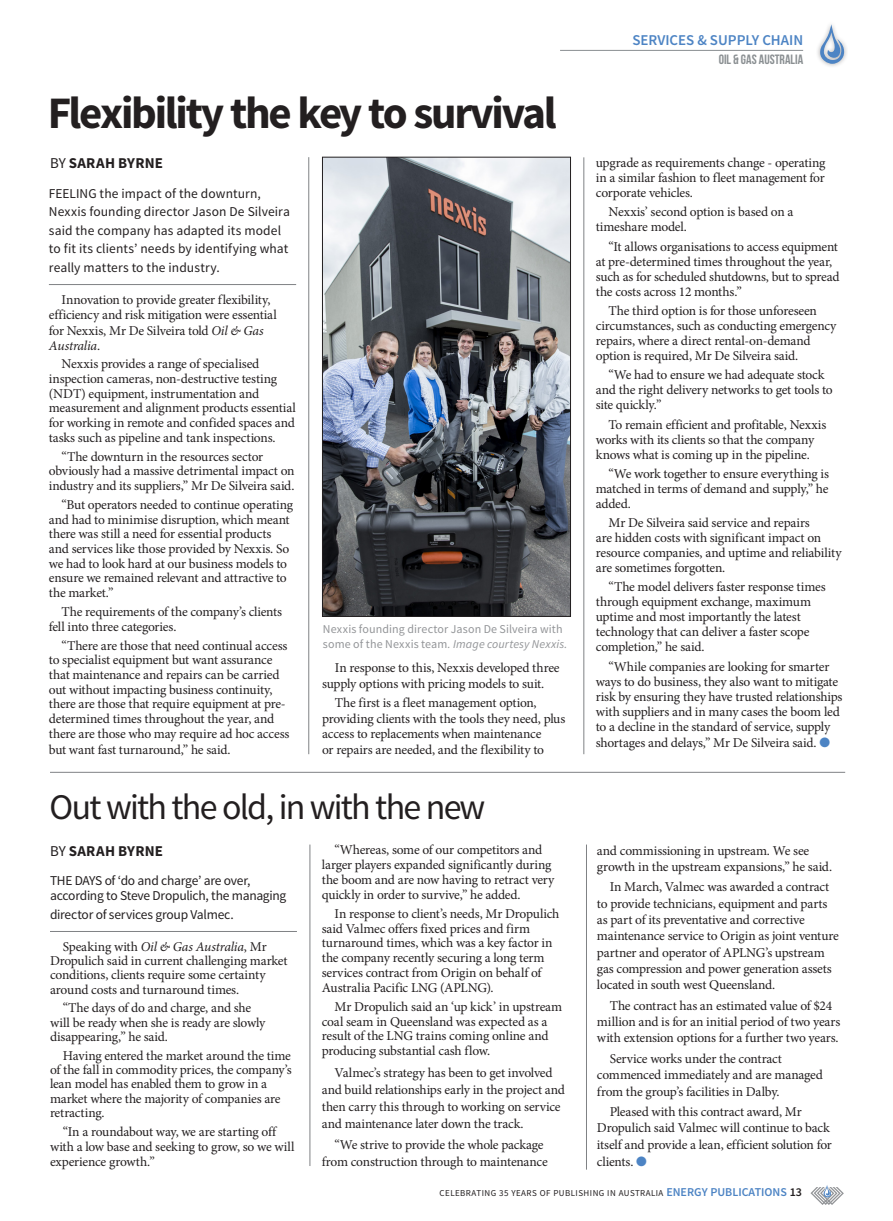
<style>
.page{position:relative;width:893px;height:1221px;background:#fff}
.page>*{position:absolute;margin:0;border:0;box-sizing:border-box;transform-origin:0 0}
.t1{font:700 45px "Source Sans Pro";letter-spacing:-.05em;color:#231f20}
.t2{font:36px "Source Sans Pro";letter-spacing:-.05em;color:#231f20}
.t3{font:700 15px "Source Sans Pro";letter-spacing:.02em;color:#231f20}
.t4{font:600 15px "Source Sans Pro";color:#4d84c4}
.t5{font:13.5px/15px "Minion Pro";letter-spacing:-.015em;color:#231f20}
.t6{font:13.5px/18.5px "Source Sans Pro";color:#231f20}
.t7{font:13.5px/15.1px "Source Sans Pro";letter-spacing:-.02em;color:#231f20}
.t8{font:13.5px "Bebas Neue";color:#8a8f92}
.t9{font:12px/15px "Source Sans Pro";letter-spacing:.01em;color:#939598}
.t10{font:9px "Source Sans Pro";letter-spacing:.05em;color:#231f20}
.s1{font-weight:400}
.s2{font-style:italic}
.s3{color:#4d84c4}
.s4{font-weight:600;font-size:12px;color:#4d84c4}
.s5{font-weight:600;font-size:12px}
</style>
<div class="page">
<svg style="left:810px;top:1185px;width:34px;height:19px"></svg>
<div style="left:815px;top:21px;width:33px;height:47px;background:#231f20;opacity:.35"></div>
<svg style="left:820px;top:24px;width:24px;height:40px"></svg>
<hr style="left:560px;top:50px;width:243px;height:1px;background:#8a8f92">
<hr style="left:49px;top:284px;width:247px;height:1px;background:#808285">
<hr style="left:308px;top:157px;width:1px;height:597px;background:#808285">
<hr style="left:584px;top:157px;width:1px;height:597px;background:#808285">
<hr style="left:50px;top:931px;width:247px;height:1px;background:#808285">
<hr style="left:310px;top:844px;width:1px;height:321px;background:#808285">
<hr style="left:586px;top:844px;width:1px;height:325px;background:#808285">
<img style="left:324px;top:159px;width:245px;height:455px">
<div style="left:322px;top:157px;width:249px;height:459px;border:1px solid #231f20"></div>
<hr style="left:50px;top:772px;width:795px;height:1px;background:#808285">
<p class="t4" style="left:632px;top:31px;width:172px">SERVICES &amp; SUPPLY CHAIN</p>
<h1 class="t1" style="left:47px;top:84px;width:511px">Flexibility the key to survival</h1>
<p class="t3" style="left:50px;top:154px;width:115px"><span class="s1">BY</span> SARAH BYRNE</p>
<p class="t6" style="left:49px;top:184px;width:243px">FEELING the impact of the downturn, Nexxis founding director Jason De Silveira said the company has adapted its model to fit its clients’ needs by identifying what really matters to the industry.</p>
<p class="t5" style="left:49px;top:292px;width:229px;text-indent:13px">Innovation to provide greater flexibility, efficiency and risk mitigation were essential for Nexxis, Mr De Silveira told <span class="s2">Oil &amp; Gas Australia</span>.</p>
<p class="t5" style="left:49px;top:357px;width:248px;text-indent:13px">Nexxis provides a range of specialised inspection cameras, non-destructive testing (NDT) equipment, instrumentation and measurement and alignment products essential for working in remote and confided spaces and tasks such as pipeline and tank inspections.</p>
<p class="t5" style="left:49px;top:449px;width:247px;text-indent:13px">“The downturn in the resources sector obviously had a massive detrimental impact on industry and its suppliers,” Mr De Silveira said.</p>
<p class="t5" style="left:49px;top:497px;width:246px;text-indent:13px">“But operators needed to continue operating and had to minimise disruption, which meant there was still a need for essential products and services like those provided by Nexxis. So we had to look hard at our business models to ensure we remained relevant and attractive to the market.”</p>
<p class="t5" style="left:49px;top:604px;width:235px;text-indent:13px">The requirements of the company’s clients fell into three categories.</p>
<p class="t5" style="left:49px;top:638px;width:242px;text-indent:13px">“There are those that need continual access to specialist equipment but want assurance that maintenance and repairs can be carried out without impacting business continuity, there are those that require equipment at pre&shy;determined times throughout the year, and there are those who may require ad hoc access but want fast turnaround,” he said.</p>
<p class="t9" style="left:323px;top:622px;width:246px">Nexxis founding director Jason De Silveira with some of the Nexxis team<span class="s2">. Image courtesy Nexxis.</span></p>
<p class="t5" style="left:322px;top:660px;width:239px;line-height:15.5px;text-indent:13px">In response to this, Nexxis developed three supply options with pricing models to suit.</p>
<p class="t5" style="left:322px;top:695px;width:245px;line-height:15.5px;text-indent:13px">The first is a fleet management option, providing clients with the tools they need, plus access to replacements when maintenance<br>or repairs are needed, and the flexibility to</p>
<h2 class="t2" style="left:50px;top:785px;width:437px">Out with the old, in with the new</h2>
<p class="t3" style="left:50px;top:841px;width:115px"><span class="s1">BY</span> SARAH BYRNE</p>
<p class="t7" style="left:50px;top:873px;width:238px">THE DAYS of ‘do and charge’ are over, according to Steve Dropulich, the managing</p>
<p class="t7" style="left:50px;top:906px;width:185px">director of services group Valmec.</p>
<p class="t5" style="left:50px;top:939px;width:239px;line-height:14.4px;text-indent:13px">Speaking with <span class="s2">Oil &amp; Gas Australia</span>, Mr Dropulich said in current challenging market conditions, clients require some certainty around costs and turnaround times.</p>
<p class="t5" style="left:50px;top:1000px;width:217px;line-height:14.4px;text-indent:13px">“The days of do and charge, and she will be ready when she is ready are slowly disappearing,” he said.</p>
<p class="t5" style="left:50px;top:1048px;width:243px;line-height:14.4px;text-indent:13px">Having entered the market around the time of the fall in commodity prices, the company’s lean model has enabled them to grow in a market where the majority of companies are retracting.</p>
<p class="t5" style="left:50px;top:1123px;width:246px;text-indent:13px">“In a roundabout way, we are starting off with a low base and seeking to grow, so we will experience growth.”</p>
<p class="t5" style="left:322px;top:842px;width:234px;text-indent:13px">“Whereas, some of our competitors and larger players expanded significantly during the boom and are now having to retract very quickly in order to survive,” he added.</p>
<p class="t5" style="left:322px;top:906px;width:239px;text-indent:13px">In response to client’s needs, Mr Dropulich said Valmec offers fixed prices and firm turnaround times, which was a key factor in the company recently securing a long term services contract from Origin on behalf of Australia Pacific LNG (APLNG).</p>
<p class="t5" style="left:322px;top:999px;width:242px;text-indent:13px">Mr Dropulich said an ‘up kick’ in upstream coal seam in Queensland was expected as a result of the LNG trains coming online and producing substantial cash flow.</p>
<p class="t5" style="left:322px;top:1063px;width:245px;line-height:17.1px;text-indent:13px">Valmec’s strategy has been to get involved and build relationships early in the project and then carry this through to working on service and maintenance later down the track.</p>
<p class="t5" style="left:322px;top:1136px;width:228px;line-height:17.1px;text-indent:13px">“We strive to provide the whole package from construction through to maintenance</p>
<p class="t8" style="left:719px;top:52px;width:86px">OIL &amp; GAS AUSTRALIA</p>
<p class="t5" style="left:596px;top:155px;width:231px;text-align:justify">upgrade as requirements change - operating in a similar fashion to fleet management for corporate vehicles.</p>
<p class="t5" style="left:596px;top:205px;width:199px;text-indent:13px">Nexxis’ second option is based on a timeshare model.</p>
<p class="t5" style="left:596px;top:239px;width:245px;text-indent:13px">“It allows organisations to access equipment at pre-determined times throughout the year, such as for scheduled shutdowns, but to spread the costs across 12 months.”</p>
<p class="t5" style="left:596px;top:303px;width:242px;text-indent:13px">The third option is for those unforeseen circumstances, such as conducting emergency repairs, where a direct rental-on-demand option is required, Mr De Silveira said.</p>
<p class="t5" style="left:596px;top:367px;width:238px;text-indent:13px">“We had to ensure we had adequate stock and the right delivery networks to get tools to site quickly.”</p>
<p class="t5" style="left:596px;top:417px;width:232px;text-indent:13px">To remain efficient and profitable, Nexxis works with its clients so that the company knows what is coming up in the pipeline.</p>
<p class="t5" style="left:596px;top:466px;width:235px;text-align:justify;text-indent:13px">“We work together to ensure everything is matched in terms of demand and supply,” he added.</p>
<p class="t5" style="left:596px;top:515px;width:247px;text-indent:13px">Mr De Silveira said service and repairs<br>are hidden costs with significant impact on resource companies, and uptime and reliability are sometimes forgotten.</p>
<p class="t5" style="left:596px;top:579px;width:231px;text-indent:13px">“The model delivers faster response times through equipment exchange, maximum uptime and most importantly the latest technology that can deliver a faster scope completion,” he said.</p>
<p class="t5" style="left:596px;top:659px;width:248px;text-indent:13px">“While companies are looking for smarter ways to do business, they also want to mitigate risk by ensuring they have trusted relationships with suppliers and in many cases the boom led to a decline in the standard of service, supply</p>
<p class="t5" style="left:596px;top:735px;width:236px">shortages and delays,” Mr De Silveira said. <span class="s3">●</span></p>
<p class="t5" style="left:597px;top:842px;width:237px;line-height:16.4px">and commissioning in upstream. We see growth in the upstream expansions,” he said.</p>
<p class="t5" style="left:597px;top:879px;width:243px;line-height:16.4px;text-indent:13px">In March, Valmec was awarded a contract to provide technicians, equipment and parts as part of its preventative and corrective maintenance service to Origin as joint venture partner and operator of APLNG’s upstream gas compression and power generation assets located in south west Queensland.</p>
<p class="t5" style="left:597px;top:997px;width:245px;line-height:16.4px;text-align:center">The contract has an estimated value of $24 million and is for an initial period of two years with extension options for a further two years.</p>
<p class="t5" style="left:597px;top:1050px;width:227px;line-height:16.4px;text-indent:13px">Service works under the contract commenced immediately and are managed from the group’s facilities in Dalby.</p>
<p class="t5" style="left:597px;top:1103px;width:236px;line-height:16.5px;text-indent:13px">Pleased with this contract award, Mr Dropulich said Valmec will continue to back itself and provide a lean, efficient solution for clients. <span class="s3">●</span></p>
<p class="t10" style="left:440px;top:1187px;width:364px">CELEBRATING 35 YEARS OF PUBLISHING IN AUSTRALIA <span class="s4">ENERGY PUBLICATIONS</span> <span class="s5">13</span></p>
</div>
